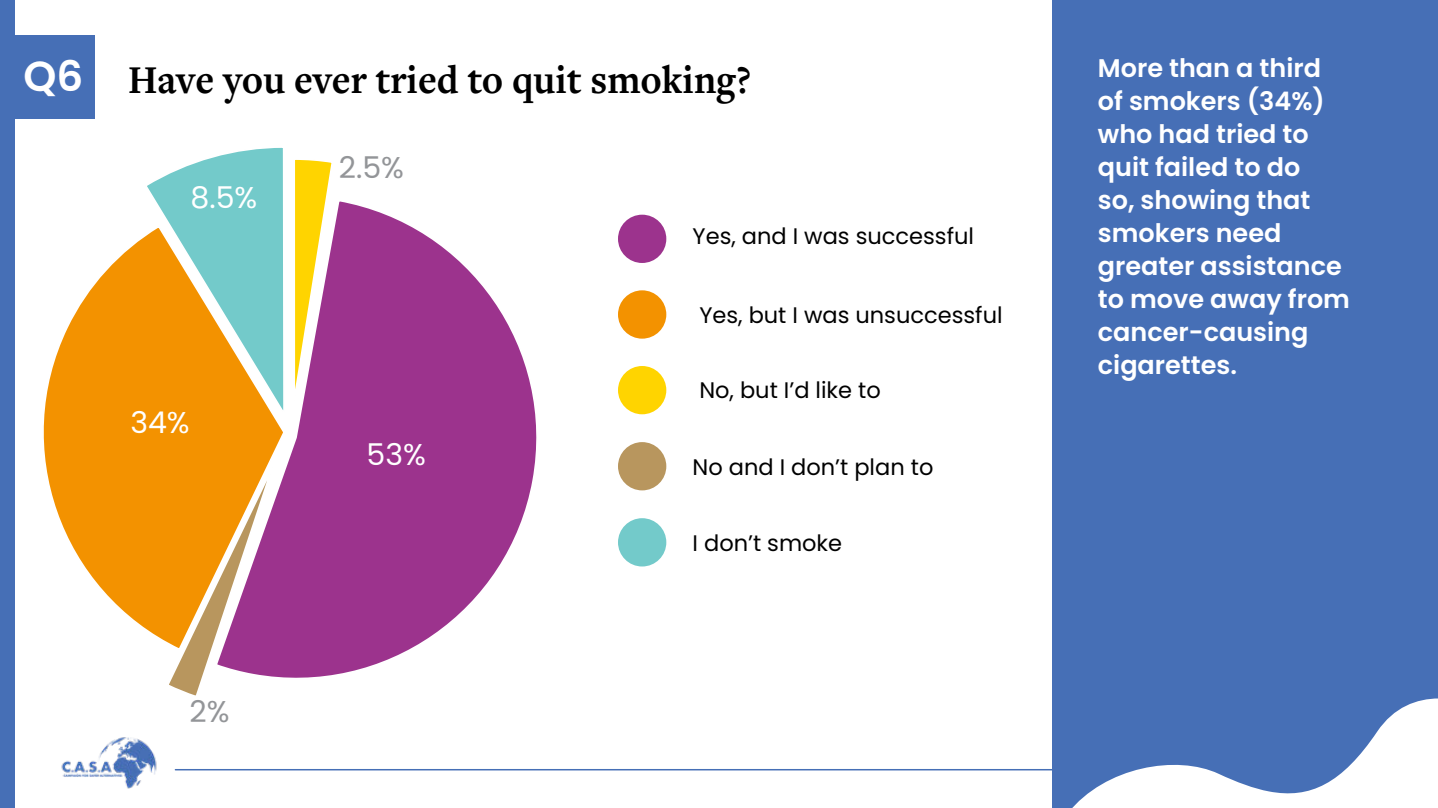
<style>
.page{position:relative;width:1438px;height:808px;background:#fff}
.page>*{position:absolute;margin:0;border:0;box-sizing:border-box;transform-origin:0 0}
.t1{font:600 42px "Poppins";color:#fff}
.t2{font:700 40.95px "Freight Text Pro";color:#000;scale:.95 1}
.t3{font:30px "Poppins";color:#fff}
.t4{font:30px "Poppins";color:#939598}
.t5{font:600 25.5px/33px "Poppins";color:#fff}
.t6{font:22.5px "Poppins";color:#000}
</style>
<div class="page">
<img style="left:61px;top:737px;width:96px;height:52px">
<hr style="left:175px;top:769px;width:1262px;height:1px;background:#466fb6">
<div style="left:0;top:0;width:15px;height:808px;background:#466fb6"></div>
<svg style="left:295px;top:159px;width:37px;height:39px"></svg>
<svg style="left:282px;top:198px;width:255px;height:480px"></svg>
<svg style="left:169px;top:652px;width:113px;height:44px"></svg>
<svg style="left:43px;top:238px;width:243px;height:414px"></svg>
<svg style="left:143px;top:147px;width:143px;height:273px"></svg>
<div style="left:1052px;top:0;width:385px;height:808px;background:#466fb6"></div>
<div style="left:618px;top:215px;width:48px;height:48px;background:#9c338d;border-radius:50%"></div>
<div style="left:618px;top:290px;width:48px;height:49px;background:#f39200;border-radius:50%"></div>
<div style="left:618px;top:518px;width:48px;height:48px;background:#73caca;border-radius:50%"></div>
<div style="left:618px;top:366px;width:48px;height:48px;background:#ffd400;border-radius:50%"></div>
<div style="left:618px;top:442px;width:48px;height:48px;background:#b8965e;border-radius:50%"></div>
<div style="left:0;top:36px;width:94px;height:83px;background:#466fb6"></div>
<svg style="left:1072px;top:698px;width:365px;height:110px"></svg>
<h1 class="t1" style="left:23px;top:51px;width:61px">Q6</h1>
<h2 class="t2" style="left:128px;top:64px;width:657px">Have you ever tried to quit smoking?</h2>
<p class="t5" style="left:1097px;top:52px;width:253px">More than a third of smokers (34%) who had tried to quit failed to do<br>so, showing that smokers need greater assistance to move away from cancer-causing cigarettes.</p>
<p class="t4" style="left:339px;top:150px;width:67px">2.5%</p>
<p class="t3" style="left:190px;top:179px;width:68px">8.5%</p>
<p class="t6" style="left:692px;top:222px;width:283px">Yes, and I was successful</p>
<p class="t6" style="left:699px;top:301px;width:305px">Yes, but I was unsuccessful</p>
<p class="t6" style="left:699px;top:377px;width:183px">No, but I’d like to</p>
<p class="t3" style="left:130px;top:405px;width:61px">34%</p>
<p class="t3" style="left:366px;top:437px;width:61px">53%</p>
<p class="t6" style="left:692px;top:454px;width:242px">No and I don’t plan to</p>
<p class="t6" style="left:692px;top:530px;width:151px">I don’t smoke</p>
<p class="t4" style="left:189px;top:694px;width:42px">2%</p>
</div>
